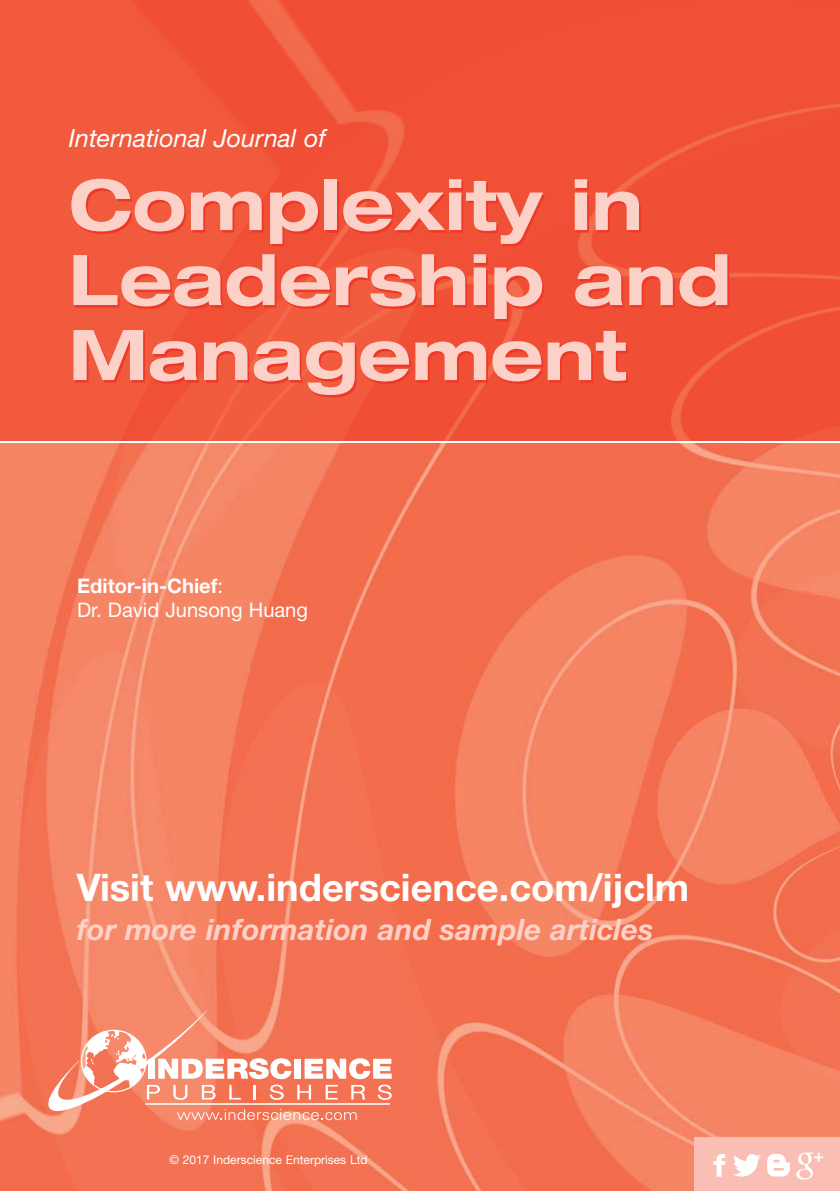
<style>
.page{position:relative;width:840px;height:1191px;background:#fff}
.page>*{position:absolute;margin:0;border:0;box-sizing:border-box;transform-origin:0 0}
.t1{font:700 expanded 70px/75px "Helvetica Neue";color:#fcd1c8}
.t2{font:700 38px "Helvetica Neue";color:#fff}
.t3{font:italic 700 29.4px "Helvetica Neue";color:#fcd1c8}
.t4{font:italic 25px "Helvetica Neue";color:#fff}
.t5{font:20px/24.4px "Helvetica Neue";color:#fff}
.t6{font:12px "Helvetica Neue";color:#fff}
.s1{font-weight:700}
</style>
<div class="page">
<img style="left:0;top:0;width:839px;height:440px">
<img style="left:0;top:443px;width:839px;height:748px">
<svg style="left:48px;top:1009px;width:343px;height:111px;background:#f5937a"></svg>
<div style="left:694px;top:1137px;width:145px;height:54px;background:#fabeb4"></div>
<svg style="left:713px;top:1154px;width:11px;height:22px"></svg>
<svg style="left:733px;top:1154px;width:27px;height:22px"></svg>
<svg style="left:767px;top:1154px;width:22px;height:22px"></svg>
<svg style="left:796px;top:1152px;width:26px;height:27px"></svg>
<p class="t4" style="left:69px;top:129px;width:258px">International Journal of</p>
<h1 class="t1" style="left:69px;top:173px;width:664px">Complexity in<br>Leadership and<br>Management</h1>
<p class="t5" style="left:77px;top:575px;width:232px"><span class="s1">Editor-in-Chief</span>:<br>Dr. David Junsong Huang</p>
<h2 class="t2" style="left:77px;top:873px;width:613px">Visit www.inderscience.com/ijclm</h2>
<h3 class="t3" style="left:77px;top:919px;width:577px">for more information and sample articles</h3>
<p class="t6" style="left:169px;top:1155px;width:199px">© 2017 Inderscience Enterprises Ltd</p>
</div>
